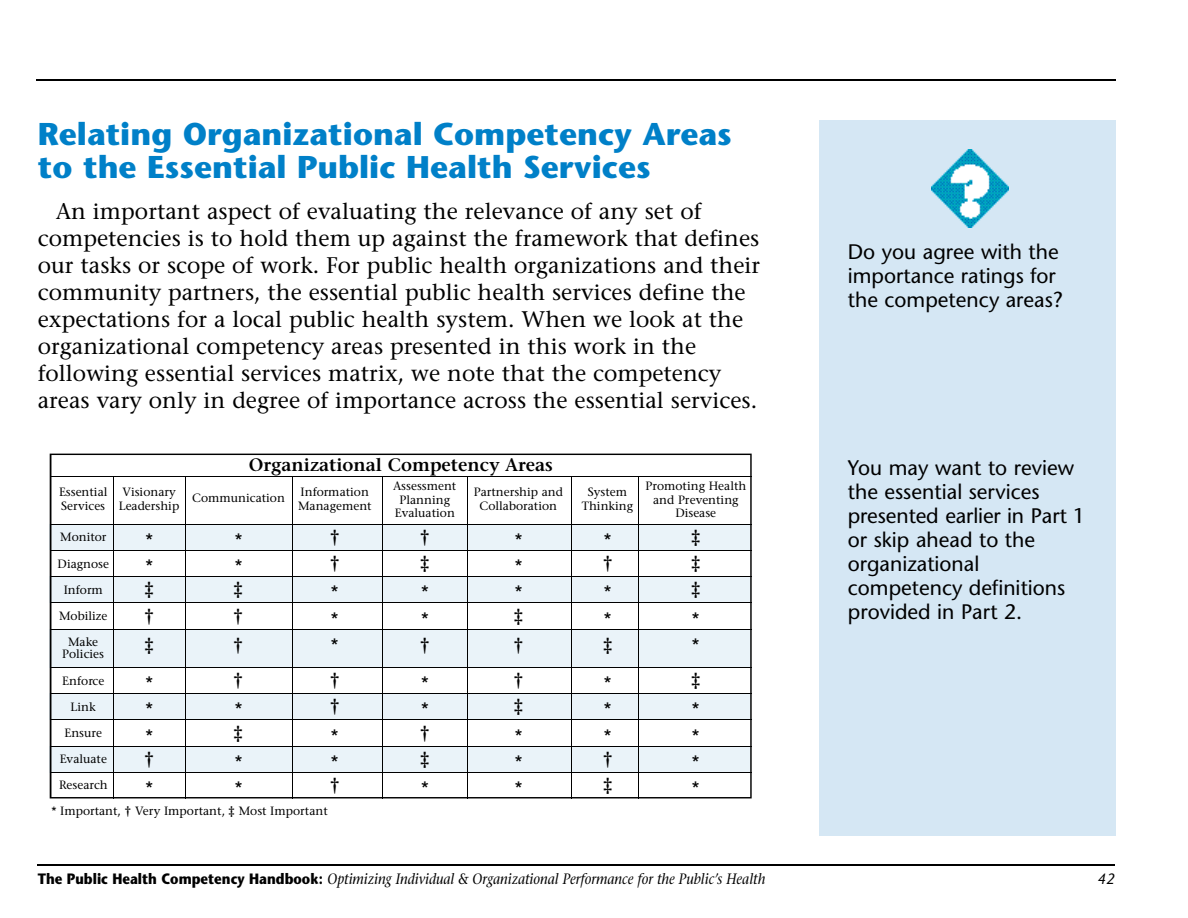
<style>
.page{position:relative;width:1188px;height:918px;background:#fff}
.page>*{position:absolute;margin:0;border:0;box-sizing:border-box;transform-origin:0 0}
.t1{font:700 31.5px/32.7px "Stone Sans";color:#0080c8}
.t2{font:22.5px/27px "Stone Serif";color:#000}
.t3{font:21px/24px "Stone Sans";color:#000}
.t4{font:18px "Stone Serif";color:#000}
.t5{font:18px "Stone Sans";color:#000}
.t6{font:600 18px "Stone Serif";color:#000}
.t7{font:italic 15px "Stone Serif";color:#000;scale:.88 1}
.t8{font:italic 15px "Stone Sans";color:#000}
.t9{font:12px/26.2px "Stone Serif";color:#000}
.s1{font-family:"Stone Sans"}
.s2{font-family:"Stone Sans";font-weight:700;font-style:normal}
</style>
<div class="page">
<hr style="left:36px;top:79px;width:1080px;height:2px;background:#000">
<hr style="left:38px;top:864px;width:1077px;height:2px;background:#000">
<div style="left:819px;top:120px;width:297px;height:716px;background:#d5e7f4"></div>
<img style="left:931px;top:149px;width:77px;height:79px">
<svg style="left:50px;top:454px;width:702px;height:344px"></svg>
<h1 class="t1" style="left:38px;top:121px;width:695px">Relating Organizational Competency Areas to the Essential Public Health Services</h1>
<p class="t2" style="left:38px;top:200px;width:724px;text-indent:18px">An important aspect of evaluating the relevance of any set of competencies is to hold them up against the framework that defines our tasks or scope of work. For public health organizations and their community partners, the essential public health services define the expectations for a local public health system. When we look at the organizational competency areas presented in this work in the following essential services matrix, we note that the competency areas vary only in degree of importance across the essential services.</p>
<p class="t6" style="left:249px;top:458px;width:306px">Organizational Competency Areas</p>
<p class="t9" style="left:301px;top:480px;width:70px">Information</p>
<p class="t9" style="left:59px;top:480px;width:118px">Essential Visionary</p>
<p class="t9" style="left:192px;top:486px;width:94px">Communication</p>
<p class="t9" style="left:61px;top:494px;width:120px">Services Leadership</p>
<p class="t9" style="left:298px;top:494px;width:75px">Management</p>
<p class="t9" style="left:645px;top:474px;width:102px">Promoting Health</p>
<p class="t9" style="left:393px;top:474px;width:65px">Assessment</p>
<p class="t9" style="left:474px;top:480px;width:91px">Partnership and</p>
<p class="t9" style="left:588px;top:480px;width:41px">System</p>
<p class="t9" style="left:400px;top:488px;width:52px">Planning</p>
<p class="t9" style="left:480px;top:494px;width:79px">Collaboration</p>
<p class="t9" style="left:582px;top:494px;width:53px">Thinking</p>
<p class="t9" style="left:653px;top:488px;width:87px">and Preventing</p>
<p class="t9" style="left:395px;top:501px;width:61px">Evaluation</p>
<p class="t9" style="left:675px;top:501px;width:42px">Disease</p>
<p class="t9" style="left:60px;top:525px;width:48px">Monitor</p>
<p class="t4" style="left:145px;top:533px;width:9px">*</p>
<p class="t4" style="left:235px;top:533px;width:9px">*</p>
<p class="t5" style="left:330px;top:530px;width:11px">†</p>
<p class="t5" style="left:420px;top:530px;width:11px">†</p>
<p class="t4" style="left:515px;top:533px;width:9px">*</p>
<p class="t4" style="left:604px;top:533px;width:9px">*</p>
<p class="t5" style="left:691px;top:530px;width:11px">‡</p>
<p class="t9" style="left:58px;top:552px;width:53px">Diagnose</p>
<p class="t4" style="left:145px;top:559px;width:9px">*</p>
<p class="t4" style="left:235px;top:559px;width:9px">*</p>
<p class="t5" style="left:330px;top:556px;width:11px">†</p>
<p class="t5" style="left:420px;top:556px;width:11px">‡</p>
<p class="t4" style="left:515px;top:559px;width:9px">*</p>
<p class="t5" style="left:603px;top:556px;width:11px">†</p>
<p class="t5" style="left:691px;top:556px;width:11px">‡</p>
<p class="t9" style="left:64px;top:578px;width:41px">Inform</p>
<p class="t5" style="left:144px;top:582px;width:11px">‡</p>
<p class="t5" style="left:234px;top:582px;width:11px">‡</p>
<p class="t4" style="left:331px;top:585px;width:9px">*</p>
<p class="t4" style="left:421px;top:585px;width:9px">*</p>
<p class="t4" style="left:515px;top:585px;width:9px">*</p>
<p class="t4" style="left:604px;top:585px;width:9px">*</p>
<p class="t5" style="left:691px;top:582px;width:11px">‡</p>
<p class="t9" style="left:59px;top:604px;width:50px">Mobilize</p>
<p class="t5" style="left:144px;top:608px;width:11px">†</p>
<p class="t5" style="left:234px;top:608px;width:11px">†</p>
<p class="t4" style="left:331px;top:611px;width:9px">*</p>
<p class="t4" style="left:421px;top:611px;width:9px">*</p>
<p class="t5" style="left:514px;top:608px;width:11px">‡</p>
<p class="t4" style="left:604px;top:611px;width:9px">*</p>
<p class="t4" style="left:692px;top:611px;width:9px">*</p>
<p class="t9" style="left:68px;top:630px;width:32px">Make</p>
<p class="t5" style="left:144px;top:638px;width:11px">‡</p>
<p class="t5" style="left:234px;top:638px;width:11px">†</p>
<p class="t4" style="left:331px;top:638px;width:9px">*</p>
<p class="t5" style="left:420px;top:638px;width:11px">†</p>
<p class="t5" style="left:514px;top:638px;width:11px">†</p>
<p class="t5" style="left:603px;top:638px;width:11px">‡</p>
<p class="t4" style="left:692px;top:638px;width:9px">*</p>
<p class="t9" style="left:62px;top:642px;width:43px">Policies<br>Enforce</p>
<p class="t4" style="left:145px;top:676px;width:9px">*</p>
<p class="t5" style="left:234px;top:673px;width:11px">†</p>
<p class="t5" style="left:330px;top:673px;width:11px">†</p>
<p class="t4" style="left:421px;top:676px;width:9px">*</p>
<p class="t5" style="left:514px;top:673px;width:11px">†</p>
<p class="t4" style="left:604px;top:676px;width:9px">*</p>
<p class="t5" style="left:691px;top:673px;width:11px">‡</p>
<p class="t9" style="left:71px;top:695px;width:27px">Link</p>
<p class="t4" style="left:145px;top:702px;width:9px">*</p>
<p class="t4" style="left:235px;top:702px;width:9px">*</p>
<p class="t5" style="left:330px;top:699px;width:11px">†</p>
<p class="t4" style="left:421px;top:702px;width:9px">*</p>
<p class="t5" style="left:514px;top:699px;width:11px">‡</p>
<p class="t4" style="left:604px;top:702px;width:9px">*</p>
<p class="t4" style="left:692px;top:702px;width:9px">*</p>
<p class="t9" style="left:64px;top:721px;width:39px">Ensure</p>
<p class="t4" style="left:145px;top:728px;width:9px">*</p>
<p class="t5" style="left:234px;top:725px;width:11px">‡</p>
<p class="t4" style="left:331px;top:728px;width:9px">*</p>
<p class="t5" style="left:420px;top:725px;width:11px">†</p>
<p class="t4" style="left:515px;top:728px;width:9px">*</p>
<p class="t4" style="left:604px;top:728px;width:9px">*</p>
<p class="t4" style="left:692px;top:728px;width:9px">*</p>
<p class="t9" style="left:60px;top:747px;width:49px">Evaluate</p>
<p class="t5" style="left:144px;top:752px;width:11px">†</p>
<p class="t4" style="left:235px;top:755px;width:9px">*</p>
<p class="t4" style="left:331px;top:755px;width:9px">*</p>
<p class="t5" style="left:420px;top:752px;width:11px">‡</p>
<p class="t4" style="left:515px;top:755px;width:9px">*</p>
<p class="t5" style="left:603px;top:752px;width:11px">†</p>
<p class="t4" style="left:692px;top:755px;width:9px">*</p>
<p class="t9" style="left:59px;top:773px;width:50px">Research</p>
<p class="t4" style="left:145px;top:781px;width:9px">*</p>
<p class="t4" style="left:235px;top:781px;width:9px">*</p>
<p class="t5" style="left:330px;top:778px;width:11px">†</p>
<p class="t4" style="left:421px;top:781px;width:9px">*</p>
<p class="t4" style="left:515px;top:781px;width:9px">*</p>
<p class="t5" style="left:603px;top:778px;width:11px">‡</p>
<p class="t4" style="left:692px;top:781px;width:9px">*</p>
<p class="t9" style="left:51px;top:799px;width:278px">* Important, <span class="s1">†</span> Very Important, <span class="s1">‡</span> Most Important</p>
<p class="t3" style="left:848px;top:242px;width:216px">Do you agree with the importance ratings for the competency areas?</p>
<p class="t3" style="left:848px;top:458px;width:239px">You may want to review the essential services<br>p resented earlier in Part 1 or skip ahead to the organizational competency definitions provided in Part 2.</p>
<p class="t7" style="left:38px;top:873px;width:828px"><span class="s2">The Public Health Competency Handbook:</span> Optimizing Individual &amp; Organizational Performance for the Public’s Health</p>
<p class="t8" style="left:1098px;top:873px;width:19px">42</p>
</div>
